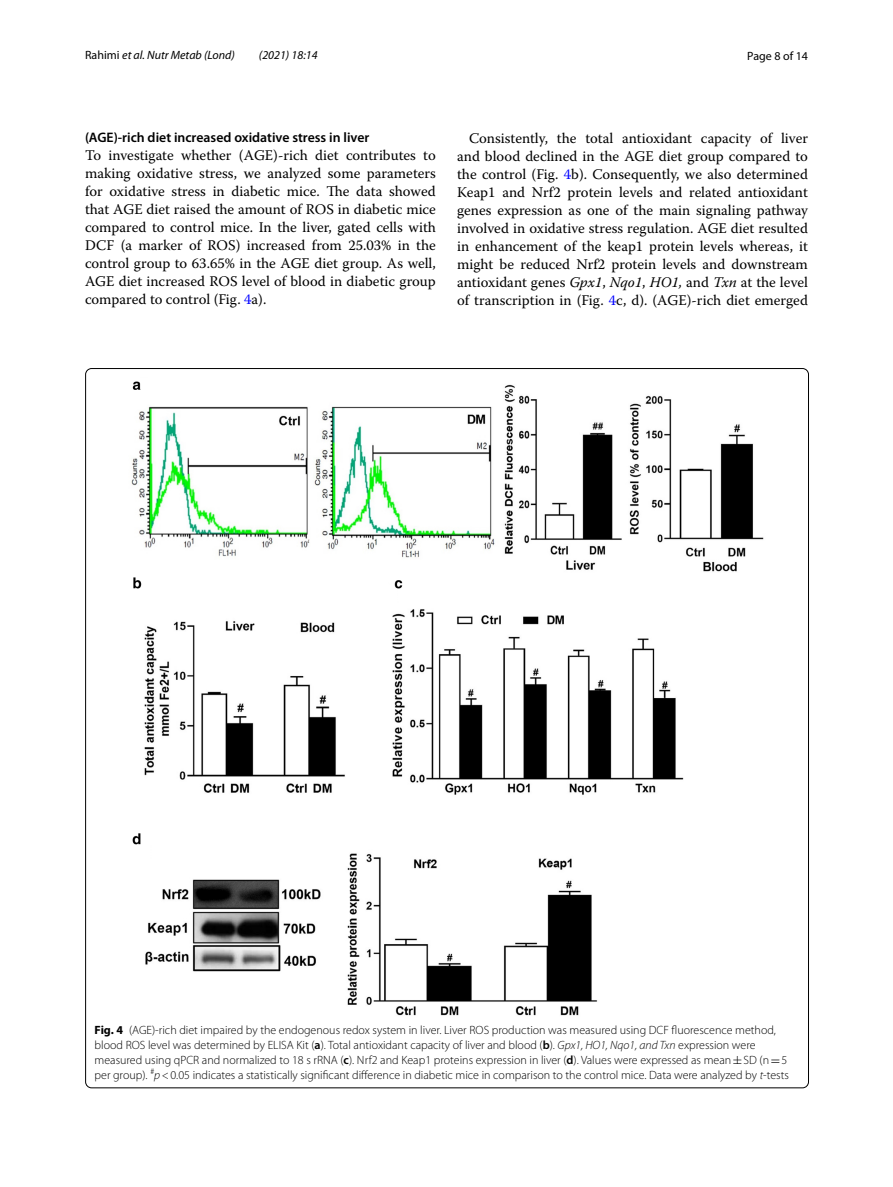
<style>
.page{position:relative;width:893px;height:1187px;background:#fff}
.page>*{position:absolute;margin:0;border:0;box-sizing:border-box;transform-origin:0 0}
.t1{font:14.7px/18px "Warnock Pro";color:#000;text-align:justify}
.t2{font:600 13.8px "Myriad Pro";color:#000}
.t3{font:300 12px/15px "Myriad Pro";color:#000}
.t4{font:italic 12px "Myriad Pro";color:#000}
.t5{font:12px "Myriad Pro";color:#000}
.s1{font-style:normal}
.s2{color:#00f}
.s3{font-style:italic}
.s4{font-weight:700}
.s5{font-weight:600}
.s6{font-family:"MTSY";font-weight:400}
</style>
<div class="page">
<img style="left:131px;top:381px;width:633px;height:635px">
<p class="t4" style="left:85px;top:48px;width:151px"><span class="s1">Rahimi</span> et al. Nutr Metab (Lond)</p>
<p class="t4" style="left:259px;top:48px;width:60px">(2021) 18:14</p>
<p class="t5" style="left:747px;top:48px;width:62px">Page 8 of 14</p>
<p class="t2" style="left:85px;top:129px;width:286px">(AGE)‑rich diet increased oxidative stress in liver</p>
<p class="t1" style="left:85px;top:146px;width:352px">To investigate whether (AGE)-rich diet contributes to making oxidative stress, we analyzed some parameters for oxidative stress in diabetic mice. The data showed that AGE diet raised the amount of ROS in diabetic mice compared to control mice. In the liver, gated cells with DCF (a marker of ROS) increased from 25.03% in the control group to 63.65% in the AGE diet group. As well, AGE diet increased ROS level of blood in diabetic group compared to control (Fig. <span class="s2">4</span>a).</p>
<p class="t1" style="left:457px;top:128px;width:352px;text-indent:12px">Consistently, the total antioxidant capacity of liver and blood declined in the AGE diet group compared to the control (Fig. <span class="s2">4</span>b). Consequently, we also determined Keap1 and Nrf2 protein levels and related antioxidant genes expression as one of the main signaling pathway involved in oxidative stress regulation. AGE diet resulted in enhancement of the keap1 protein levels whereas, it might be reduced Nrf2 protein levels and downstream antioxidant genes <span class="s3">Gpx1</span>, <span class="s3">Nqo1</span>, <span class="s3">HO1,</span> and <span class="s3">Txn</span> at the level of transcription in (Fig. <span class="s2">4</span>c, d). (AGE)-rich diet emerged</p>
<p class="t3" style="left:95px;top:1022px;width:696px"><span class="s4">Fig. 4</span> (AGE)-rich diet impaired by the endogenous redox system in liver. Liver ROS production was measured using DCF fluorescence method, blood ROS level was determined by ELISA Kit (<span class="s5">a</span>). Total antioxidant capacity of liver and blood (<span class="s5">b</span>). <span class="s3">Gpx1, HO1, Nqo1, and Txn</span> expression were measured using qPCR and normalized to 18 s rRNA (<span class="s5">c</span>). Nrf2 and Keap1 proteins expression in liver (<span class="s5">d</span>). Values were expressed as mean<span class="s6">±</span>SD (n<span class="s6">=</span>5 per group). <sup>#</sup><span class="s3">p</span>&lt;0.05 indicates a statistically significant difference in diabetic mice in comparison to the control mice. Data were analyzed by <span class="s3">t</span>-tests</p>
</div>
